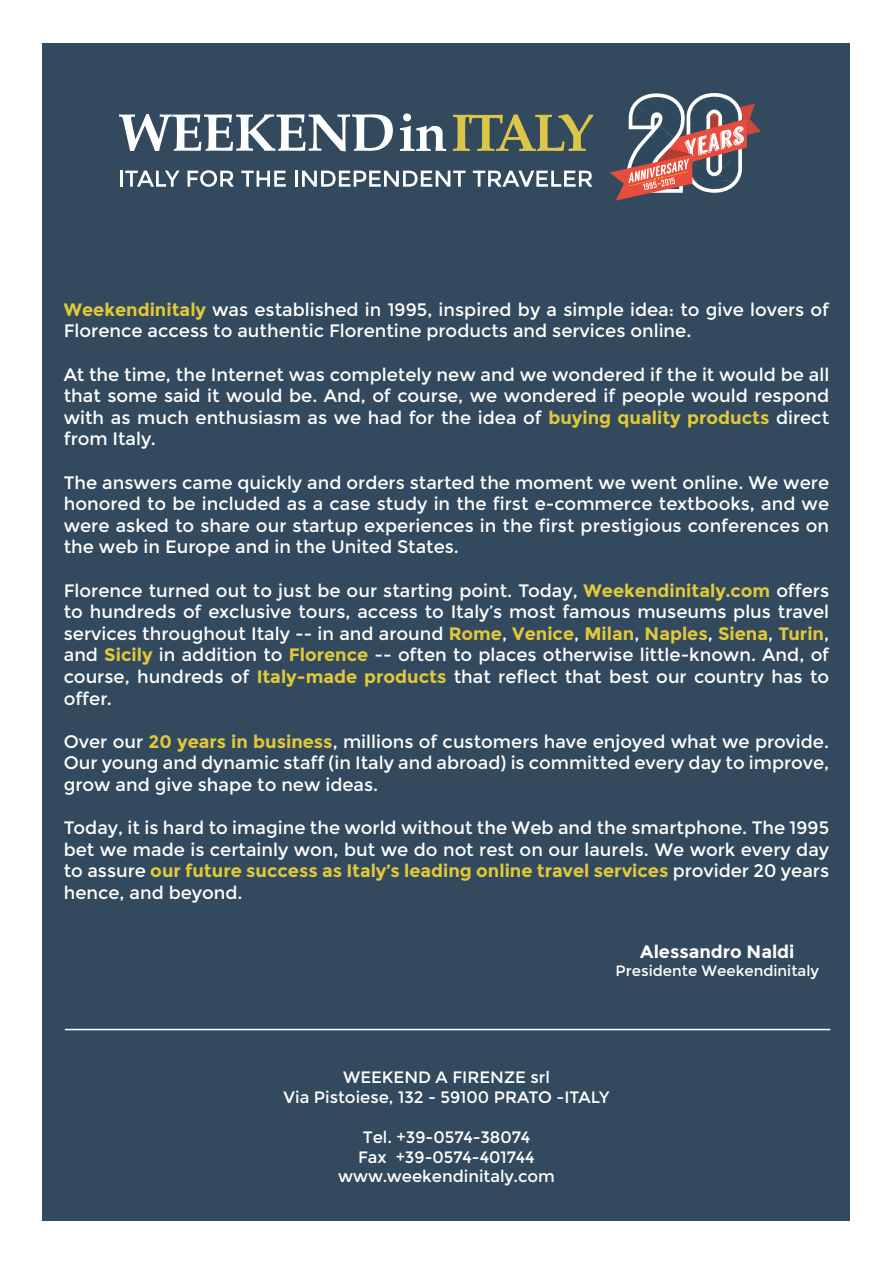
<style>
.page{position:relative;width:893px;height:1263px;background:#fff}
.page>*{position:absolute;margin:0;border:0;box-sizing:border-box;transform-origin:0 0}
.t1{font:18px/21.6px "Montserrat";color:#fff;text-align:justify}
.t2{font:700 18px "Montserrat";color:#fff}
.t3{font:16.5px "Montserrat";color:#fff}
.t4{font:15px "Montserrat";color:#fff}
.s1{font-weight:700;color:#e1c939}
</style>
<div class="page">
<div style="left:43px;top:43px;width:807px;height:1177px;background:#33495e"></div>
<svg style="left:119px;top:114px;width:274px;height:37px"></svg>
<svg style="left:453px;top:114px;width:140px;height:37px"></svg>
<svg style="left:400px;top:113px;width:46px;height:38px"></svg>
<hr style="left:120px;top:171px;width:3px;height:16px;background:#fff">
<svg style="left:125px;top:171px;width:55px;height:16px"></svg>
<svg style="left:187px;top:170px;width:47px;height:17px"></svg>
<svg style="left:241px;top:171px;width:45px;height:16px"></svg>
<hr style="left:295px;top:171px;width:3px;height:16px;background:#fff">
<svg style="left:302px;top:171px;width:164px;height:16px"></svg>
<svg style="left:473px;top:171px;width:119px;height:16px"></svg>
<hr style="left:65px;top:1029px;width:765px;height:1px;background:#fff">
<svg style="left:610px;top:93px;width:151px;height:108px"></svg>
<p class="t1" style="left:64px;top:299px;width:767px"><span class="s1">Weekendinitaly</span> was established in 1995, inspired by a simple idea: to give lovers of<br>Florence access to authentic Florentine products and services online.</p>
<p class="t1" style="left:64px;top:364px;width:767px">At the time, the Internet was completely new and we wondered if the it would be all that some said it would be. And, of course, we wondered if people would respond with as much enthusiasm as we had for the idea of <span class="s1">buying quality products</span> direct from Italy.</p>
<p class="t1" style="left:64px;top:472px;width:767px">The answers came quickly and orders started the moment we went online. We were honored to be included as a case study in the first e-commerce textbooks, and we were asked to share our startup experiences in the first prestigious conferences on the web in Europe and in the United States.</p>
<p class="t1" style="left:64px;top:580px;width:767px">Florence turned out to just be our starting point. Today, <span class="s1">Weekendinitaly.com</span> offers to hundreds of exclusive tours, access to Italy’s most famous museums plus travel services throughout Italy -- in and around <span class="s1">Rome</span>, <span class="s1">Venice</span>, <span class="s1">Milan</span>, <span class="s1">Naples</span>, <span class="s1">Siena</span>, <span class="s1">Turin</span>, and <span class="s1">Sicily</span> in addition to <span class="s1">Florence</span> -- often to places otherwise little-known. And, of course, hundreds of <span class="s1">Italy-made products</span> that reflect that best our country has to offer.</p>
<p class="t1" style="left:64px;top:731px;width:767px">Over our <span class="s1">20 years in business</span>, millions of customers have enjoyed what we provide.<br>Our young and dynamic staff (in Italy and abroad) is committed every day to improve, grow and give shape to new ideas.</p>
<p class="t1" style="left:64px;top:817px;width:767px">Today, it is hard to imagine the world without the Web and the smartphone. The 1995 bet we made is certainly won, but we do not rest on our laurels. We work every day to assure <span class="s1">our future success as Italy’s leading online travel services</span> provider 20 years hence, and beyond.</p>
<p class="t2" style="left:640px;top:941px;width:156px">Alessandro Naldi</p>
<p class="t4" style="left:616px;top:962px;width:205px">Presidente Weekendinitaly</p>
<p class="t3" style="left:343px;top:1068px;width:208px">WEEKEND A FIRENZE srl</p>
<p class="t3" style="left:284px;top:1088px;width:327px">Via Pistoiese, 132 - 59100 PRATO -ITALY</p>
<p class="t3" style="left:363px;top:1127px;width:169px">Tel. +39-0574-38074</p>
<p class="t3" style="left:358px;top:1147px;width:178px">Fax +39-0574-401744</p>
<p class="t3" style="left:338px;top:1167px;width:218px">www.weekendinitaly.com</p>
</div>
